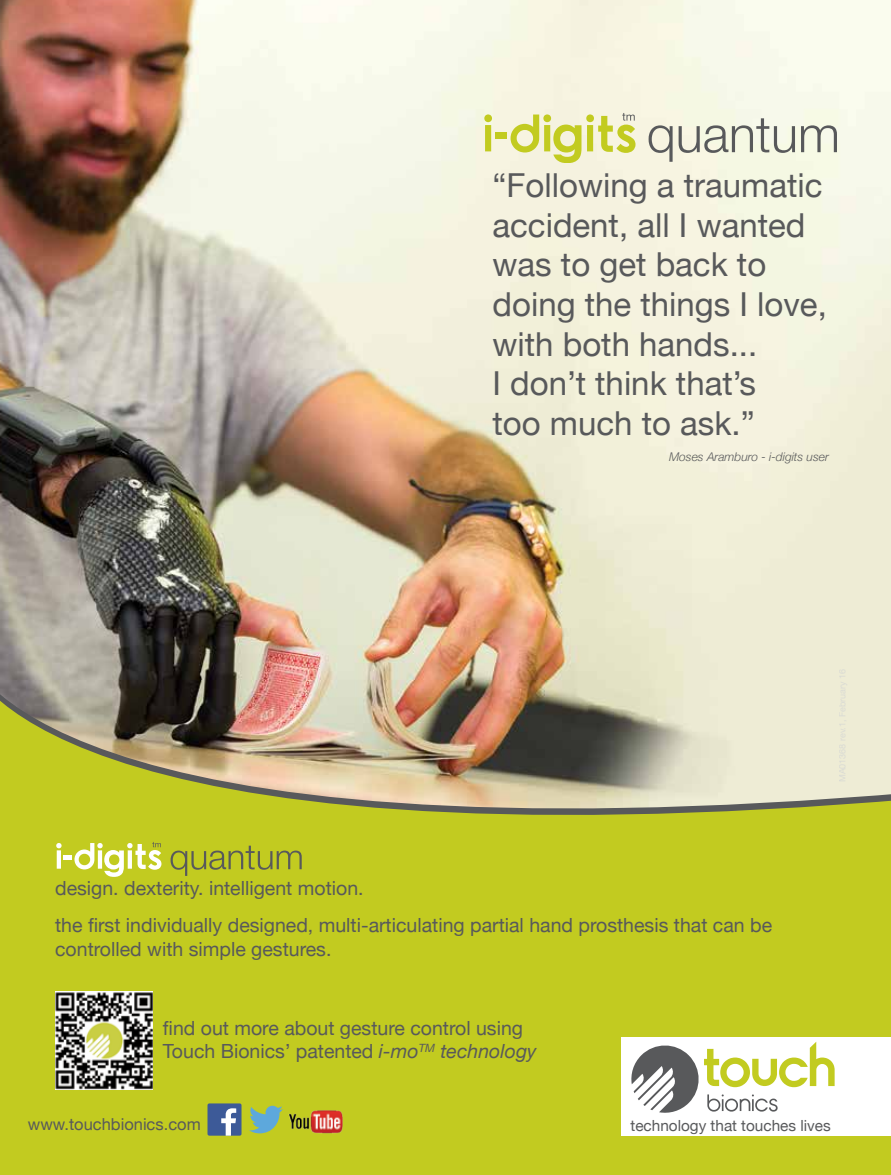
<style>
.page{position:relative;width:891px;height:1175px;background:#fff}
.page>*{position:absolute;margin:0;border:0;box-sizing:border-box;transform-origin:0 0}
.t1{font:33px/39.6px "Helvetica Neue";color:#58595b}
.t2{font:19.5px/23.4px "Helvetica Neue";color:#58595b}
.t3{font:16.5px "Helvetica Neue";color:#58595b}
.t4{font:15.3px "Helvetica Neue";color:#58595b}
.t5{font:italic 300 12px "Helvetica Neue";color:#58595b}
.s1{font-style:italic}
</style>
<div class="page">
<img style="left:0;top:0;width:891px;height:657px">
<svg style="left:0;top:664px;width:891px;height:510px;background:#bec040"></svg>
<svg style="left:249px;top:1105px;width:34px;height:28px"></svg>
<img style="left:274px;top:1110px;width:72px;height:24px">
<svg style="left:484px;top:114px;width:8px;height:37px"></svg>
<div style="left:495px;top:132px;width:12px;height:7px;background:#c2cb20"></div>
<svg style="left:649px;top:125px;width:24px;height:37px"></svg>
<svg style="left:679px;top:118px;width:116px;height:35px;background:#cfd0c3"></svg>
<svg style="left:801px;top:125px;width:36px;height:27px"></svg>
<svg style="left:511px;top:113px;width:125px;height:49px;background:#e2e399"></svg>
<div style="left:621px;top:1037px;width:270px;height:98px;background:#fff"></div>
<svg style="left:631px;top:1041px;width:204px;height:71px"></svg>
<div style="left:208px;top:1103px;width:34px;height:32px;background:#3d5a98;border-radius:2px"></div>
<svg style="left:221px;top:1108px;width:15px;height:27px"></svg>
<svg style="left:171px;top:845px;width:131px;height:31px;background:#adb52b"></svg>
<svg style="left:56px;top:842px;width:105px;height:35px"></svg>
<img style="left:55px;top:991px;width:98px;height:98px">
<h1 class="t1" style="left:493px;top:163px;width:336px">“Following a traumatic accident, all I wanted was to get back to doing the things I love, with both hands...<br>I don’t think that’s<br>too much to ask.”</h1>
<p class="t5" style="left:669px;top:447px;width:161px">Moses Aramburo - i-digits user</p>
<p class="t2" style="left:55px;top:868px;width:718px;line-height:36.9px">design. dexterity. intelligent motion.<br>the first individually designed, multi-articulating partial hand prosthesis that can be</p>
<p class="t2" style="left:55px;top:935px;width:278px">controlled with simple gestures.</p>
<p class="t2" style="left:163px;top:1014px;width:375px">find out more about gesture control using<br>Touch Bionics’ patented <span class="s1">i-mo</span><sup>TM</sup> <span class="s1">technology</span></p>
<p class="t3" style="left:28px;top:1109px;width:174px">www.touchbionics.com</p>
<p class="t4" style="left:631px;top:1112px;width:202px">technology that touches lives</p>
</div>
